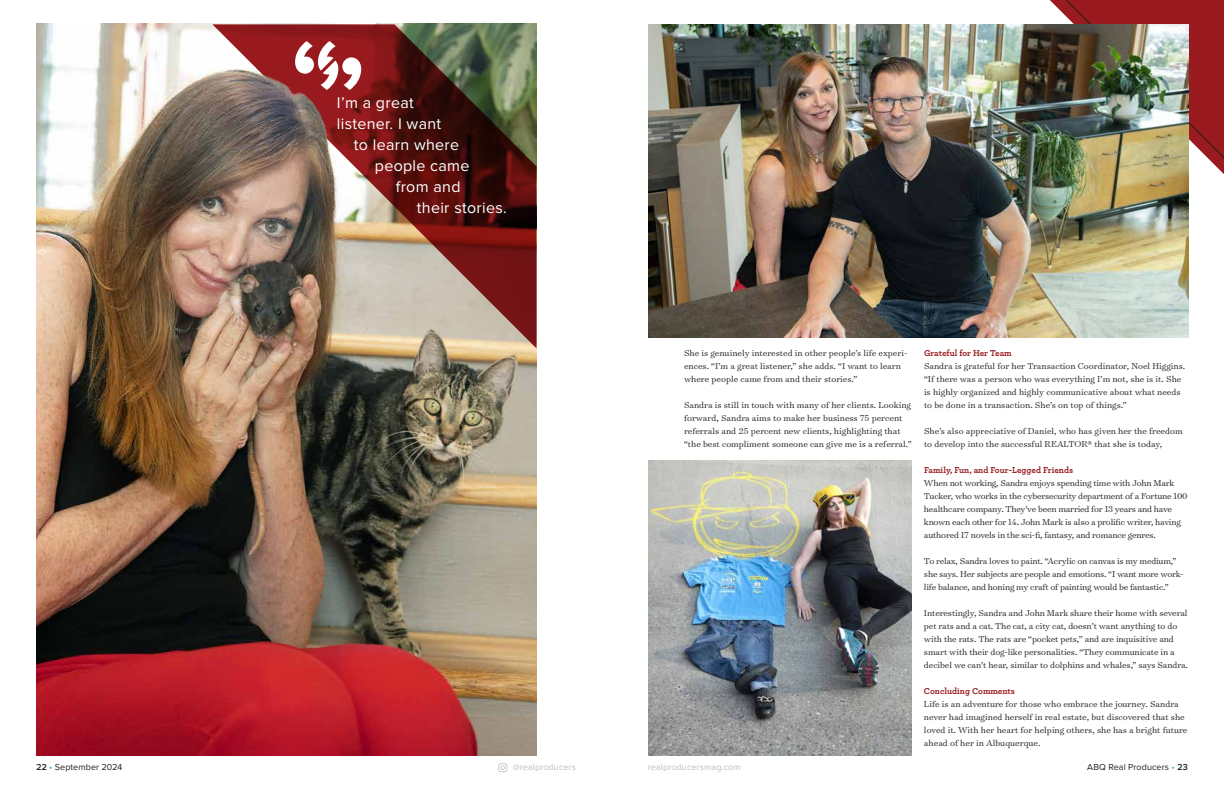
<style>
.page{position:relative;width:1224px;height:792px;background:#fff}
.page>*{position:absolute;margin:0;border:0;box-sizing:border-box;transform-origin:0 0}
.t1{font:16px "Proxima Nova";letter-spacing:.02em;color:#fff}
.t2{font:300 9.8px/13px "Surveyor Text";letter-spacing:-.01em;color:#231f20}
.t3{font:700 9px "Archer Pro";color:#991b1f}
.t4{font:9px "Proxima Nova";letter-spacing:.01em;color:#231f20}
.t5{font:9px "Proxima Nova";letter-spacing:.01em;color:#bcbec0}
.s1{font-weight:600}
.s2{color:#19a8e0}
</style>
<div class="page">
<svg style="left:498px;top:763px;width:9px;height:9px"></svg>
<svg style="left:1050px;top:0;width:174px;height:249px"></svg>
<img style="left:648px;top:24px;width:540px;height:314px">
<img style="left:648px;top:461px;width:264px;height:295px">
<img style="left:361px;top:348px;width:176px;height:408px">
<svg style="left:361px;top:24px;width:176px;height:324px;background:#7a5245"></svg>
<img style="left:36px;top:24px;width:325px;height:732px">
<h1 class="t1" style="left:337px;top:93px;width:78px">I’m a great</h1>
<h1 class="t1" style="left:337px;top:114px;width:106px">listener. I want</h1>
<h1 class="t1" style="left:354px;top:135px;width:107px">to learn where</h1>
<h1 class="t1" style="left:375px;top:156px;width:96px">people came</h1>
<h1 class="t1" style="left:396px;top:177px;width:66px">from and</h1>
<h1 class="t1" style="left:417px;top:198px;width:92px">their stories.</h1>
<p class="t2" style="left:684px;top:346px;width:225px">She is genuinely interested in other people’s life experi&shy;ences. “I’m a great listener,” she adds. “I want to learn where people came from and their stories.”</p>
<p class="t2" style="left:684px;top:398px;width:229px">Sandra is still in touch with many of her clients. Looking forward, Sandra aims to make her business 75 percent referrals and 25 percent new clients, highlighting that “the best compliment someone can give me is a referral.”</p>
<p class="t3" style="left:924px;top:346px;width:89px">Grateful for Her Team</p>
<p class="t2" style="left:924px;top:359px;width:263px">Sandra is grateful for her Transaction Coordinator, Noel Higgins. “If there was a person who was everything I’m not, she is it. She is highly organized and highly communicative about what needs to be done in a transaction. She’s on top of things.”</p>
<p class="t2" style="left:924px;top:424px;width:260px">She’s also appreciative of Daniel, who has given her the freedom to develop into the successful REALTOR® that she is today,</p>
<p class="t3" style="left:924px;top:463px;width:151px">Family, Fun, and Four-Legged Friends</p>
<p class="t2" style="left:924px;top:476px;width:265px">When not working, Sandra enjoys spending time with John Mark Tucker, who works in the cybersecurity department of a Fortune 100 healthcare company. They’ve been married for 13 years and have known each other for 14. John Mark is also a prolific writer, having authored 17 novels in the sci-fi, fantasy, and romance genres.</p>
<p class="t2" style="left:924px;top:554px;width:261px">To relax, Sandra loves to paint. “Acrylic on canvas is my medium,” she says. Her subjects are people and emotions. “I want more work&shy;life balance, and honing my craft of painting would be fantastic.”</p>
<p class="t2" style="left:924px;top:606px;width:266px">Interestingly, Sandra and John Mark share their home with several pet rats and a cat. The cat, a city cat, doesn’t want anything to do with the rats. The rats are “pocket pets,” and are inquisitive and smart with their dog-like personalities. “They communicate in a decibel we can’t hear, similar to dolphins and whales,” says Sandra.</p>
<p class="t3" style="left:924px;top:684px;width:93px">Concluding Comments</p>
<p class="t2" style="left:924px;top:697px;width:265px">Life is an adventure for those who embrace the journey. Sandra never had imagined herself in real estate, but discovered that she loved it. With her heart for helping others, she has a bright future ahead of her in Albuquerque.</p>
<p class="t4" style="left:36px;top:762px;width:88px"><span class="s1">22</span> <span class="s2">•</span> September 2024</p>
<p class="t5" style="left:513px;top:762px;width:65px">@realproducers</p>
<p class="t5" style="left:648px;top:762px;width:94px">realproducersmag.com</p>
<p class="t4" style="left:1087px;top:762px;width:102px">ABQ Real Producers <span class="s2">•</span> <span class="s1">23</span></p>
</div>
